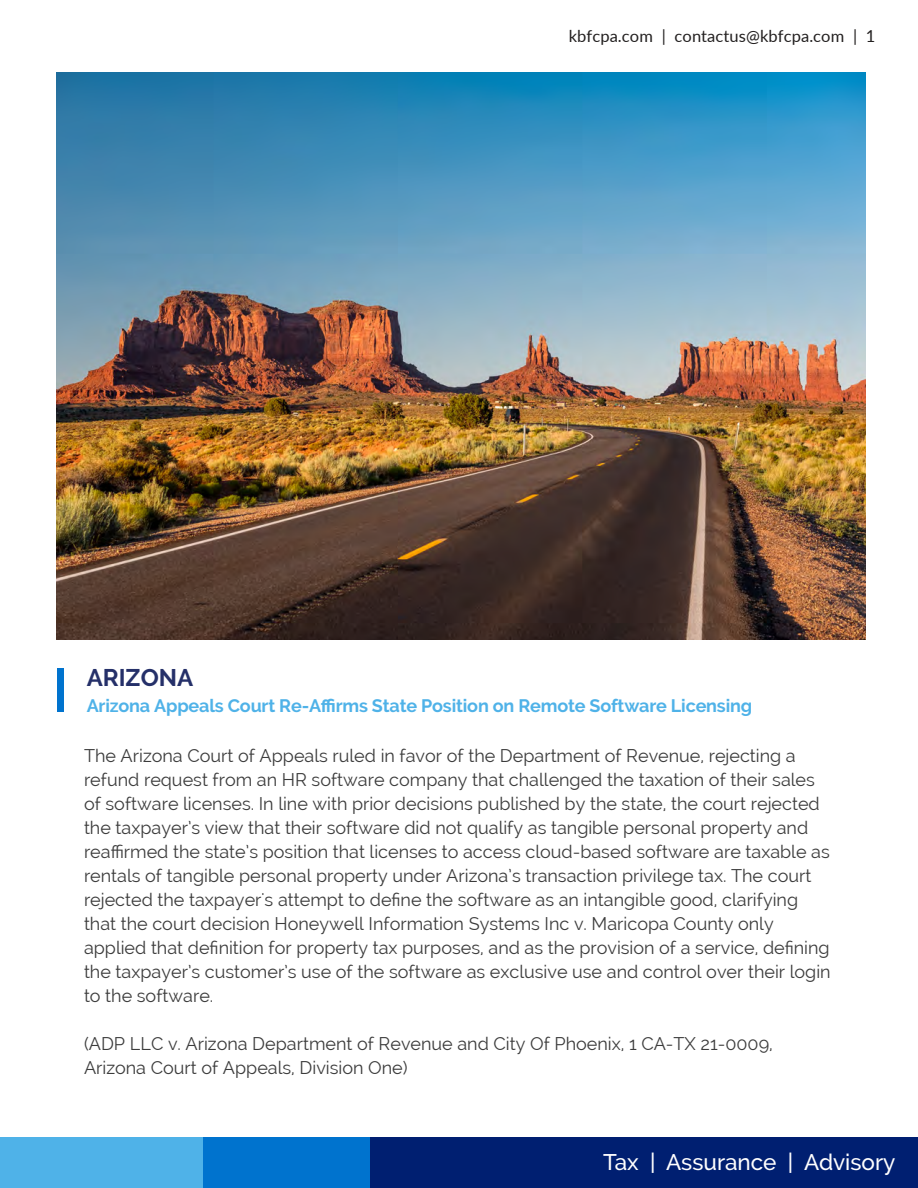
<style>
.page{position:relative;width:918px;height:1188px;background:#fff}
.page>*{position:absolute;margin:0;border:0;box-sizing:border-box;transform-origin:0 0}
.t1{font:700 24px "Raleway";color:#253069}
.t2{font:500 22.5px "Raleway";color:#fff}
.t3{font:18px/24px "Raleway";color:#3c3c3c}
.t4{font:700 18px "Raleway";letter-spacing:-.01em;color:#4fb2e8}
.t5{font:16.5px "Lato";letter-spacing:.005em;color:#232020}
</style>
<div class="page">
<div style="left:370px;top:1138px;width:548px;height:50px;background:#001f71"></div>
<div style="left:202px;top:1138px;width:168px;height:50px;background:#0073ce"></div>
<div style="left:0;top:1138px;width:202px;height:50px;background:#4fb2e8"></div>
<img style="left:57px;top:73px;width:809px;height:566px">
<div style="left:57px;top:669px;width:7px;height:43px;background:#0073ce"></div>
<p class="t5" style="left:569px;top:25px;width:308px">kbfcpa.com | contactus@kbfcpa.com | 1</p>
<h1 class="t1" style="left:87px;top:664px;width:108px">ARIZONA</h1>
<p class="t4" style="left:87px;top:696px;width:667px">Arizona Appeals Court Re-Affirms State Position on Remote Software Licensing</p>
<p class="t3" style="left:84px;top:744px;width:748px">The Arizona Court of Appeals ruled in favor of the Department of Revenue, rejecting a refund request from an HR software company that challenged the taxation of their sales of software licenses. In line with prior decisions published by the state, the court rejected the taxpayer’s view that their software did not qualify as tangible personal property and reaffirmed the state’s position that licenses to access cloud-based software are taxable as rentals of tangible personal property under Arizona’s transaction privilege tax. The court rejected the taxpayer's attempt to define the software as an intangible good, clarifying that the court decision Honeywell Information Systems Inc v. Maricopa County only applied that definition for property tax purposes, and as the provision of a service, defining the taxpayer’s customer’s use of the software as exclusive use and control over their login to the software.</p>
<p class="t3" style="left:84px;top:1032px;width:691px">(ADP LLC v. Arizona Department of Revenue and City Of Phoenix, 1 CA-TX 21-0009,<br>Arizona Court of Appeals, Division One)</p>
<p class="t2" style="left:603px;top:1149px;width:294px">Tax | Assurance | Advisory</p>
</div>
